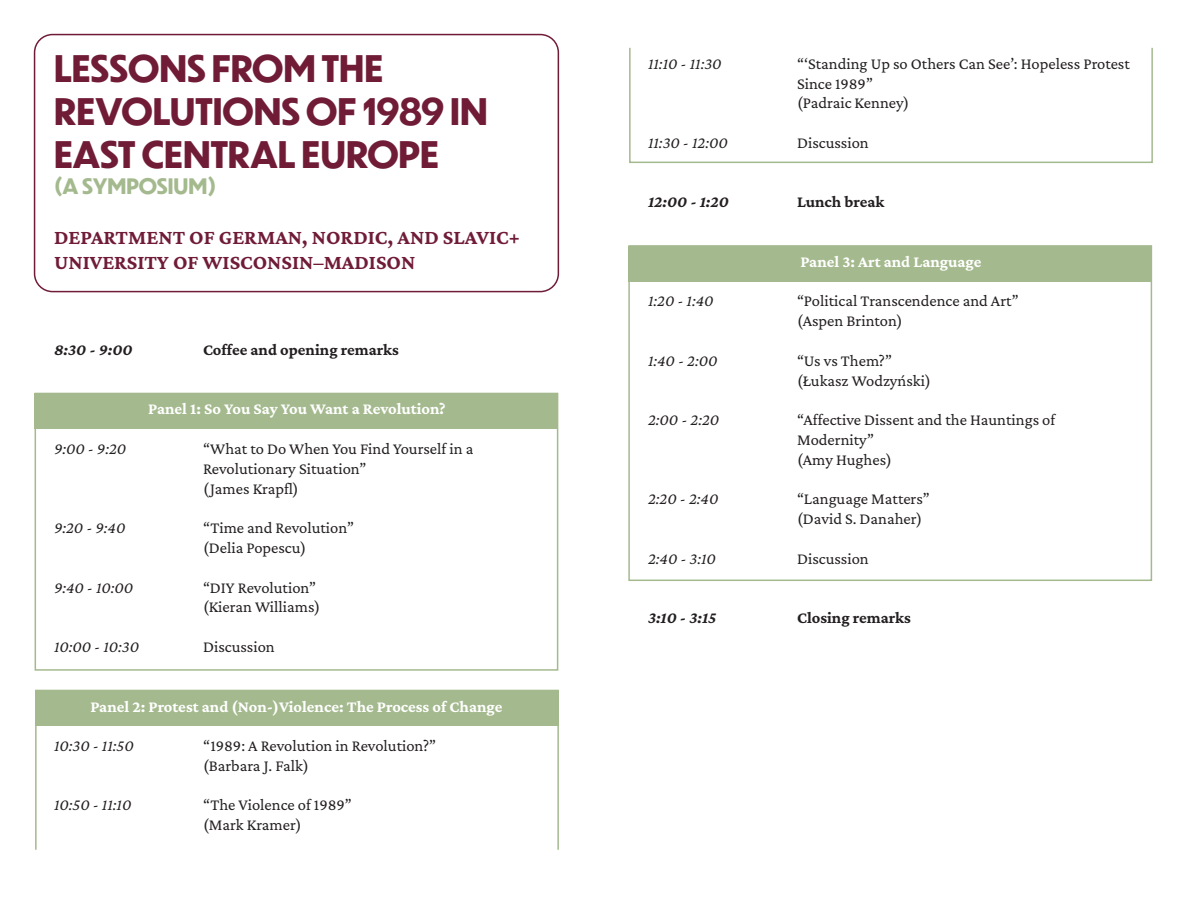
<style>
.page{position:relative;width:1188px;height:918px;background:#fff}
.page>*{position:absolute;margin:0;border:0;box-sizing:border-box;transform-origin:0 0}
.t1{font:700 36px/43.2px "Dunbar Tall";color:#701c37}
.t2{font:700 21px "Crimson Pro";color:#701c37}
.t3{font:700 21px "Dunbar Tall";color:#a4ba8e}
.t4{font:16.5px/19.8px "Crimson Pro";color:#231f20}
.t5{font:italic 16.5px "Crimson Pro";color:#231f20}
.t6{font:700 16.5px "Crimson Pro";color:#fff}
.t7{font:700 16.5px "Crimson Pro";color:#231f20}
.t8{font:italic 700 16.5px "Crimson Pro";color:#231f20}
</style>
<div class="page">
<div style="left:631px;top:248px;width:518px;height:34px;background:#a4ba8e"></div>
<div style="left:628px;top:245px;width:524px;height:336px;border:2px solid #a4ba8e"></div>
<div style="left:38px;top:693px;width:518px;height:33px;background:#a4ba8e"></div>
<div style="left:38px;top:396px;width:517px;height:33px;background:#a4ba8e"></div>
<div style="left:35px;top:393px;width:523px;height:278px;border:2px solid #a4ba8e"></div>
<div style="left:34px;top:34px;width:525px;height:258px;border:2px solid #701c37;border-radius:18px"></div>
<div style="left:35px;top:690px;width:524px;height:160px;border:2px solid #a4ba8e"></div>
<div style="left:629px;top:47px;width:524px;height:116px;border:2px solid #a4ba8e"></div>
<p class="t1" style="left:54px;top:46px;width:435px">LESSONS FROM THE<br>REVOLUTIONS OF 1989 IN<br>EAST CENTRAL EUROPE</p>
<p class="t3" style="left:54px;top:170px;width:164px">(A SYMPOSIUM)</p>
<p class="t2" style="left:54px;top:224px;width:467px">DEPARTMENT OF GERMAN, NORDIC, AND SLAVIC+</p>
<p class="t2" style="left:54px;top:249px;width:363px">UNIVERSITY OF WISCONSIN–MADISON</p>
<p class="t8" style="left:54px;top:339px;width:80px">8:30 - 9:00</p>
<p class="t7" style="left:203px;top:339px;width:197px">Coffee and opening remarks</p>
<p class="t5" style="left:54px;top:438px;width:74px">9:00 - 9:20</p>
<p class="t5" style="left:54px;top:517px;width:73px">9:20 - 9:40</p>
<p class="t5" style="left:54px;top:577px;width:81px">9:40 - 10:00</p>
<p class="t5" style="left:54px;top:636px;width:87px">10:00 - 10:30</p>
<p class="t6" style="left:148px;top:398px;width:299px">Panel 1: So You Say You Want a Revolution?</p>
<p class="t4" style="left:203px;top:438px;width:272px">“What to Do When You Find Yourself in a<br>Revolutionary Situation”</p>
<p class="t4" style="left:203px;top:478px;width:97px">(James Krapfl)</p>
<p class="t4" style="left:203px;top:518px;width:153px">“Time and Revolution”</p>
<p class="t4" style="left:203px;top:537px;width:105px">(Delia Popescu)</p>
<p class="t4" style="left:203px;top:577px;width:115px">“DIY Revolution”</p>
<p class="t4" style="left:203px;top:597px;width:119px">(Kieran Williams)</p>
<p class="t4" style="left:203px;top:636px;width:73px">Discussion</p>
<p class="t6" style="left:90px;top:696px;width:414px">Panel 2: Protest and (Non-)Violence: The Process of Change</p>
<p class="t5" style="left:54px;top:735px;width:81px">10:30 - 11:50</p>
<p class="t5" style="left:54px;top:794px;width:79px">10:50 - 11:10</p>
<p class="t4" style="left:203px;top:735px;width:235px">“1989: A Revolution in Revolution?”</p>
<p class="t4" style="left:203px;top:755px;width:107px">(Barbara J. Falk)</p>
<p class="t4" style="left:203px;top:795px;width:150px">“The Violence of 1989”</p>
<p class="t4" style="left:203px;top:815px;width:100px">(Mark Kramer)</p>
<p class="t5" style="left:648px;top:53px;width:75px">11:10 - 11:30</p>
<p class="t5" style="left:648px;top:132px;width:81px">11:30 - 12:00</p>
<p class="t8" style="left:648px;top:191px;width:82px">12:00 - 1:20</p>
<p class="t5" style="left:648px;top:290px;width:67px">1:20 - 1:40</p>
<p class="t5" style="left:648px;top:350px;width:71px">1:40 - 2:00</p>
<p class="t5" style="left:648px;top:409px;width:73px">2:00 - 2:20</p>
<p class="t5" style="left:648px;top:488px;width:72px">2:20 - 2:40</p>
<p class="t5" style="left:648px;top:548px;width:69px">2:40 - 3:10</p>
<p class="t8" style="left:648px;top:607px;width:70px">3:10 - 3:15</p>
<p class="t4" style="left:797px;top:53px;width:334px">“‘Standing Up so Others Can See’: Hopeless Protest<br>Since 1989”</p>
<p class="t4" style="left:797px;top:93px;width:114px">(Padraic Kenney)</p>
<p class="t4" style="left:797px;top:132px;width:73px">Discussion</p>
<p class="t7" style="left:797px;top:192px;width:89px">Lunch break</p>
<p class="t6" style="left:800px;top:252px;width:183px">Panel 3: Art and Language</p>
<p class="t4" style="left:797px;top:291px;width:223px">“Political Transcendence and Art”</p>
<p class="t4" style="left:797px;top:311px;width:107px">(Aspen Brinton)</p>
<p class="t4" style="left:797px;top:350px;width:96px">“Us vs Them?”</p>
<p class="t4" style="left:797px;top:370px;width:135px">(Łukasz Wodzyński)</p>
<p class="t4" style="left:797px;top:410px;width:260px">“Affective Dissent and the Hauntings of<br>Modernity”</p>
<p class="t4" style="left:797px;top:449px;width:96px">(Amy Hughes)</p>
<p class="t4" style="left:797px;top:489px;width:134px">“Language Matters”</p>
<p class="t4" style="left:797px;top:509px;width:127px">(David S. Danaher)</p>
<p class="t4" style="left:797px;top:548px;width:73px">Discussion</p>
<p class="t7" style="left:797px;top:607px;width:115px">Closing remarks</p>
</div>
